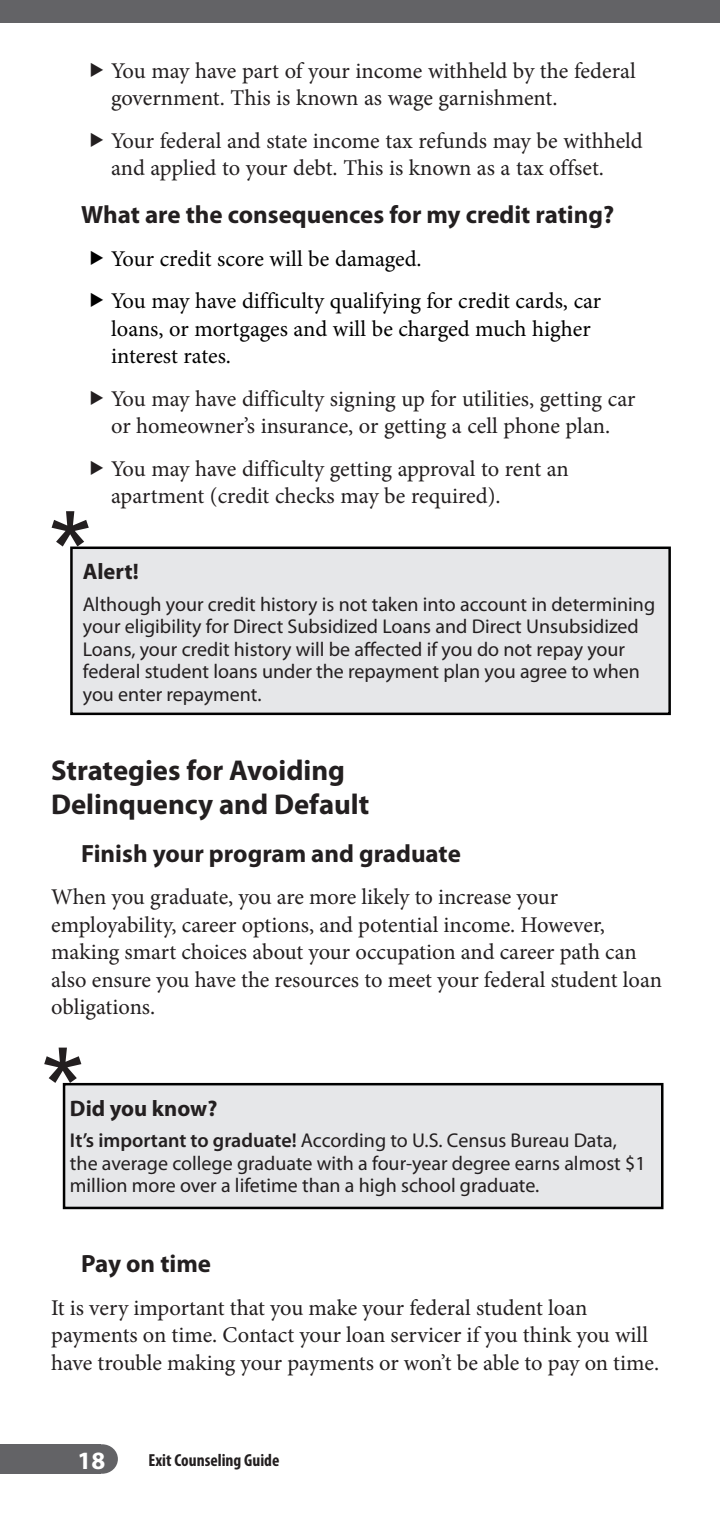
<style>
.page{position:relative;width:720px;height:1530px;background:#fff}
.page>*{position:absolute;margin:0;border:0;box-sizing:border-box;transform-origin:0 0}
.New_Heading_1{font:700 28.75px/33.8px "Myriad Pro";color:#231f20}
.New_Heading_2{font:700 25px "Myriad Pro";color:#231f20}
.t1{font:700 25px "Myriad Pro";color:#fff}
.Body_Text__ID{font:22.5px/27.5px "Minion Pro";letter-spacing:-.005em;color:#231f20}
.New_List_Level_1_Bul{font:22.5px/27.5px "Minion Pro";letter-spacing:-.005em;color:#231f20}
.New_List_Level_1_Bul-2{font:22.5px/27.5px "Minion Pro";color:#000}
.Insert_Boxed_Head__I{font:700 22.5px "Myriad Pro";color:#231f20}
.Insert_Boxed_Text__I{font:20px/22.5px "Myriad Pro";color:#231f20}
.t2{font:700 condensed 17.5px "Myriad Pro";color:#231f20}
.s1{font-weight:600}
</style>
<div class="page">
<div style="left:0;top:1444px;width:101px;height:30px;background:#636366"></div>
<div style="left:87px;top:1444px;width:31px;height:30px;background:#636366;border-radius:50%"></div>
<div style="left:0;top:0;width:720px;height:22px;background:#636366"></div>
<div style="left:70px;top:547px;width:601px;height:168px;background:#e6e7e9;border:2px solid #000"></div>
<svg style="left:52px;top:511px;width:37px;height:36px"></svg>
<div style="left:63px;top:1083px;width:601px;height:126px;background:#e6e7e9;border:2px solid #000"></div>
<svg style="left:44px;top:1048px;width:37px;height:35px"></svg>
<p class="New_List_Level_1_Bul" style="left:111px;top:57px;width:526px">You may have part of your income withheld by the federal government. This is known as wage garnishment.</p>
<p class="New_List_Level_1_Bul" style="left:111px;top:127px;width:533px">Your federal and state income tax refunds may be withheld and applied to your debt. This is known as a tax offset.</p>
<p class="New_Heading_2" style="left:81px;top:198px;width:535px">What are the consequences for my credit rating?</p>
<p class="New_List_Level_1_Bul-2" style="left:111px;top:245px;width:312px">Your credit score will be damaged.</p>
<p class="New_List_Level_1_Bul-2" style="left:111px;top:287px;width:492px">You may have difficulty qualifying for credit cards, car loans, or mortgages and will be charged much higher interest rates.</p>
<p class="New_List_Level_1_Bul" style="left:111px;top:385px;width:526px">You may have difficulty signing up for utilities, getting car or homeowner’s insurance, or getting a cell phone plan.</p>
<p class="New_List_Level_1_Bul" style="left:111px;top:455px;width:459px">You may have difficulty getting approval to rent an apartment (credit checks may be required).</p>
<p class="Insert_Boxed_Head__I" style="left:83px;top:557px;width:58px">Alert!</p>
<p class="Insert_Boxed_Text__I" style="left:83px;top:593px;width:574px">Although your credit history is not taken into account in determining your eligibility for Direct Subsidized Loans and Direct Unsubsidized Loans, your credit history will be affected if you do not repay your federal student loans under the repayment plan you agree to when you enter repayment.</p>
<p class="New_Heading_1" style="left:51px;top:752px;width:320px">Strategies for Avoiding<br>Delinquency and Default</p>
<p class="New_Heading_2" style="left:81px;top:837px;width:381px">Finish your program and graduate</p>
<p class="Body_Text__ID" style="left:51px;top:883px;width:612px">When you graduate, you are more likely to increase your employability, career options, and potential income. However, making smart choices about your occupation and career path can also ensure you have the resources to meet your federal student loan obligations.</p>
<p class="Insert_Boxed_Head__I" style="left:70px;top:1094px;width:149px">Did you know?</p>
<p class="Insert_Boxed_Text__I" style="left:70px;top:1129px;width:577px"><span class="s1">It’s important to graduate!</span> According to U.S. Census Bureau Data, the average college graduate with a four-year degree earns almost $1 million more over a lifetime than a high school graduate.</p>
<p class="New_Heading_2" style="left:81px;top:1247px;width:131px">Pay on time</p>
<p class="Body_Text__ID" style="left:51px;top:1294px;width:610px">It is very important that you make your federal student loan payments on time. Contact your loan servicer if you think you will have trouble making your payments or won’t be able to pay on time.</p>
<p class="t1" style="left:78px;top:1444px;width:29px">18</p>
<p class="t2" style="left:148px;top:1449px;width:132px">Exit Counseling Guide</p>
</div>
